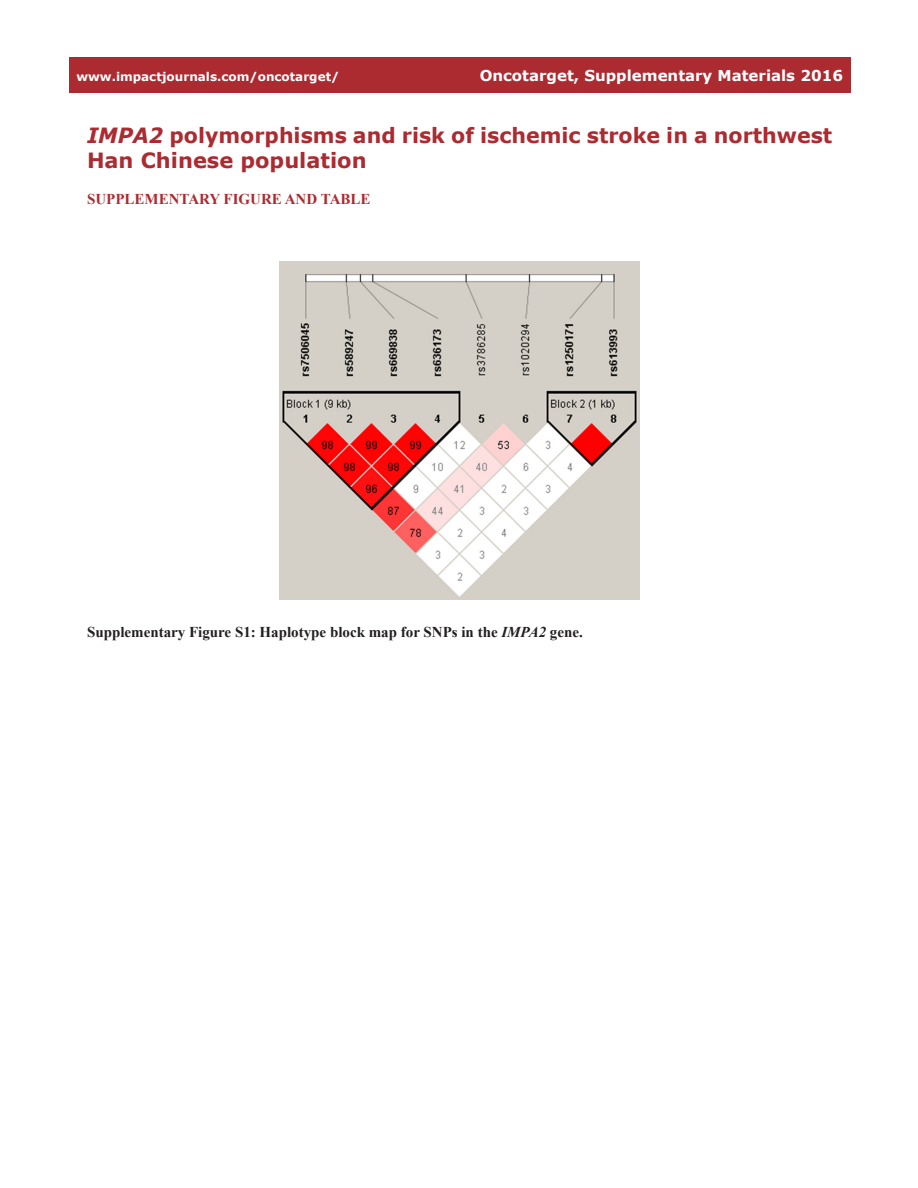
<style>
.page{position:relative;width:918px;height:1188px;background:#fff}
.page>*{position:absolute;margin:0;border:0;box-sizing:border-box;transform-origin:0 0}
.t1{font:700 21px/25.2px "Verdana";color:#ac2b31}
.figuretext{font:700 15px "Times New Roman";color:#231f20}
.t2{font:700 15px "Verdana";color:#fff}
.Heading{font:700 15px "Times New Roman";color:#ac2b31}
.t3{font:700 12px "Verdana";color:#fff}
.s1{font-style:italic}
</style>
<div class="page">
<div style="left:69px;top:57px;width:781px;height:36px;background:#ac2b31"></div>
<img style="left:280px;top:261px;width:360px;height:339px">
<p class="t3" style="left:76px;top:68px;width:264px">www.impactjournals.com/oncotarget/</p>
<p class="t2" style="left:480px;top:65px;width:365px">Oncotarget, Supplementary Materials 2016</p>
<p class="t1" style="left:87px;top:122px;width:747px"><span class="s1">IMPA2</span> polymorphisms and risk of ischemic stroke in a northwest<br>Han Chinese population</p>
<p class="Heading" style="left:87px;top:189px;width:285px">SUPPLEMENTARY FIGURE AND TABLE</p>
<p class="figuretext" style="left:87px;top:622px;width:497px">Supplementary Figure S1: Haplotype block map for SNPs in the <span class="s1">IMPA2</span> gene.</p>
</div>
